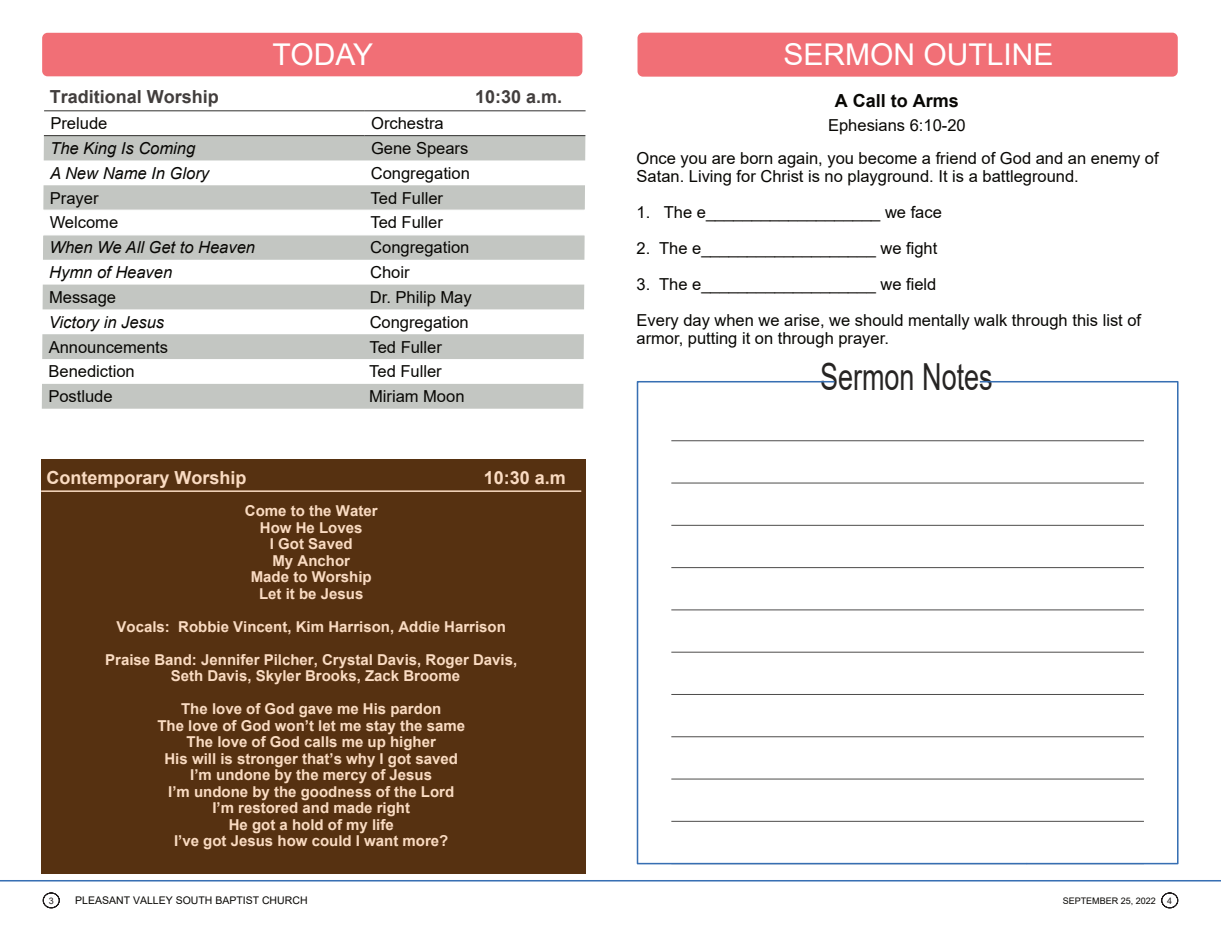
<style>
.page{position:relative;width:1221px;height:951px;background:#fff}
.page>*{position:absolute;margin:0;border:0;box-sizing:border-box;transform-origin:0 0}
.t1{font:37.35px "Arial";color:#262423;scale:.72 1}
.t2{font:30px "Arial";color:#fff}
.t3{font:700 18px "Arial";color:#fadbc2}
.t4{font:700 18px "Arial";color:#423e3d}
.t5{font:700 18px "Arial";color:#080704}
.t6{font:16.5px/18px "Arial";color:#080704}
.t7{font:italic 16.5px "Arial";color:#080704}
.t8{font:700 15px/16.5px "Arial";color:#fadbc2;text-align:center}
.t9{font:10.5px "Arial";color:#080704}
.t10{font:9px "Arial";color:#080704}
.t11{font:9px "Arial";color:#231f20}
.s1{color:#563111}
</style>
<div class="page">
<svg style="left:42px;top:892px;width:18px;height:16px"></svg>
<svg style="left:1161px;top:892px;width:17px;height:16px"></svg>
<hr style="left:0;top:879px;width:1220px;height:2px;background:#376fb3">
<div style="left:41px;top:459px;width:544px;height:414px;background:#563111"></div>
<hr style="left:41px;top:490px;width:540px;height:2px;background:#fadbc2">
<svg style="left:42px;top:111px;width:543px;height:298px"></svg>
<svg style="left:42px;top:136px;width:543px;height:272px;fill:#c3c6c2"></svg>
<svg style="left:43px;top:211px;width:1px;height:23px"></svg>
<svg style="left:584px;top:211px;width:1px;height:24px"></svg>
<hr style="left:43px;top:210px;width:542px;height:1px;background:#fff">
<hr style="left:43px;top:234px;width:541px;height:1px;background:#fff">
<hr style="left:365px;top:110px;width:220px;height:1px;background:#31302f">
<hr style="left:364px;top:135px;width:221px;height:1px;background:#31302f">
<hr style="left:44px;top:110px;width:321px;height:1px;background:#302f2d">
<hr style="left:44px;top:135px;width:320px;height:1px;background:#302f2d">
<div style="left:42px;top:33px;width:540px;height:43px;background:#f16f76;border-radius:5px"></div>
<svg style="left:636px;top:381px;width:342px;height:484px"></svg>
<svg style="left:978px;top:381px;width:201px;height:484px"></svg>
<div style="left:637px;top:33px;width:540px;height:44px;background:#f16f76;border-radius:5px"></div>
<h2 class="t2" style="left:272px;top:43px;width:102px">TODAY</h2>
<p class="t4" style="left:50px;top:90px;width:170px">Traditional Worship</p>
<p class="t4" style="left:475px;top:90px;width:89px">10:30 a.m.</p>
<p class="t6" style="left:50px;top:116px;width:58px">Prelude</p>
<p class="t6" style="left:371px;top:116px;width:74px">Orchestra</p>
<p class="t7" style="left:50px;top:142px;width:146px">The King Is Coming</p>
<p class="t6" style="left:371px;top:141px;width:99px">Gene Spears</p>
<p class="t7" style="left:50px;top:167px;width:160px">A New Name In Glory</p>
<p class="t6" style="left:371px;top:165px;width:101px">Congregation</p>
<p class="t6" style="left:50px;top:190px;width:50px">Prayer</p>
<p class="t6" style="left:370px;top:190px;width:74px">Ted Fuller</p>
<p class="t6" style="left:50px;top:215px;width:70px">Welcome</p>
<p class="t6" style="left:370px;top:215px;width:74px">Ted Fuller</p>
<p class="t7" style="left:49px;top:241px;width:207px">When We All Get to Heaven</p>
<p class="t6" style="left:370px;top:240px;width:101px">Congregation</p>
<p class="t7" style="left:49px;top:266px;width:125px">Hymn of Heaven</p>
<p class="t6" style="left:370px;top:265px;width:41px">Choir</p>
<p class="t6" style="left:49px;top:289px;width:69px">Message</p>
<p class="t6" style="left:370px;top:289px;width:103px">Dr. Philip May</p>
<p class="t7" style="left:49px;top:316px;width:117px">Victory in Jesus</p>
<p class="t6" style="left:370px;top:314px;width:101px">Congregation</p>
<p class="t6" style="left:49px;top:339px;width:121px">Announcements</p>
<p class="t6" style="left:369px;top:339px;width:74px">Ted Fuller</p>
<p class="t6" style="left:49px;top:364px;width:88px">Benediction</p>
<p class="t6" style="left:369px;top:364px;width:74px">Ted Fuller</p>
<p class="t6" style="left:48px;top:389px;width:66px">Postlude</p>
<p class="t6" style="left:369px;top:389px;width:97px">Miriam Moon</p>
<p class="t3" style="left:46px;top:471px;width:202px">Contemporary Worship</p>
<p class="t3" style="left:484px;top:471px;width:89px">10:30 a.m<span class="s1">.</span></p>
<p class="t8" style="left:245px;top:504px;width:134px">Come to the Water<br>How He Loves<br>I Got Saved<br>My Anchor<br>Made to Worship<br>Let it be Jesus</p>
<p class="t8" style="left:116px;top:619px;width:391px">Vocals: Robbie Vincent, Kim Harrison, Addie Harrison</p>
<p class="t8" style="left:105px;top:652px;width:413px">Praise Band: Jennifer Pilcher, Crystal Davis, Roger Davis,<br>Seth Davis, Skyler Brooks, Zack Broome</p>
<p class="t8" style="left:157px;top:702px;width:309px">The love of God gave me His pardon<br>The love of God won’t let me stay the same<br>The love of God calls me up higher<br>His will is stronger that’s why I got saved<br>I’m undone by the mercy of Jesus<br>I’m undone by the goodness of the Lord<br>I’m restored and made right<br>He got a hold of my life<br>I’ve got Jesus how could I want more?</p>
<h2 class="t2" style="left:783px;top:43px;width:272px">SERMON OUTLINE</h2>
<p class="t5" style="left:835px;top:93px;width:126px">A Call to Arms</p>
<p class="t6" style="left:828px;top:117px;width:139px">Ephesians 6:10-20</p>
<p class="t6" style="left:636px;top:151px;width:523px">Once you are born again, you become a friend of God and an enemy of<br>Satan. Living for Christ is no playground. It is a battleground.</p>
<p class="t6" style="left:636px;top:205px;width:307px">1. The e___________________ we face</p>
<p class="t6" style="left:636px;top:241px;width:302px">2. The e___________________ we fight</p>
<p class="t6" style="left:636px;top:268px;width:506px;line-height:36px">3. The e___________________ we field<br>Every day when we arise, we should mentally walk through this list of</p>
<p class="t6" style="left:636px;top:331px;width:254px">armor, putting it on through prayer.</p>
<h1 class="t1" style="left:820px;top:363px;width:241px">Sermon Notes</h1>
<p class="t11" style="left:49px;top:897px;width:7px">3</p>
<p class="t9" style="left:75px;top:896px;width:234px">PLEASANT VALLEY SOUTH BAPTIST CHURCH</p>
<p class="t10" style="left:1062px;top:897px;width:95px">SEPTEMBER 25, 2022</p>
<p class="t11" style="left:1167px;top:897px;width:7px">4</p>
</div>
